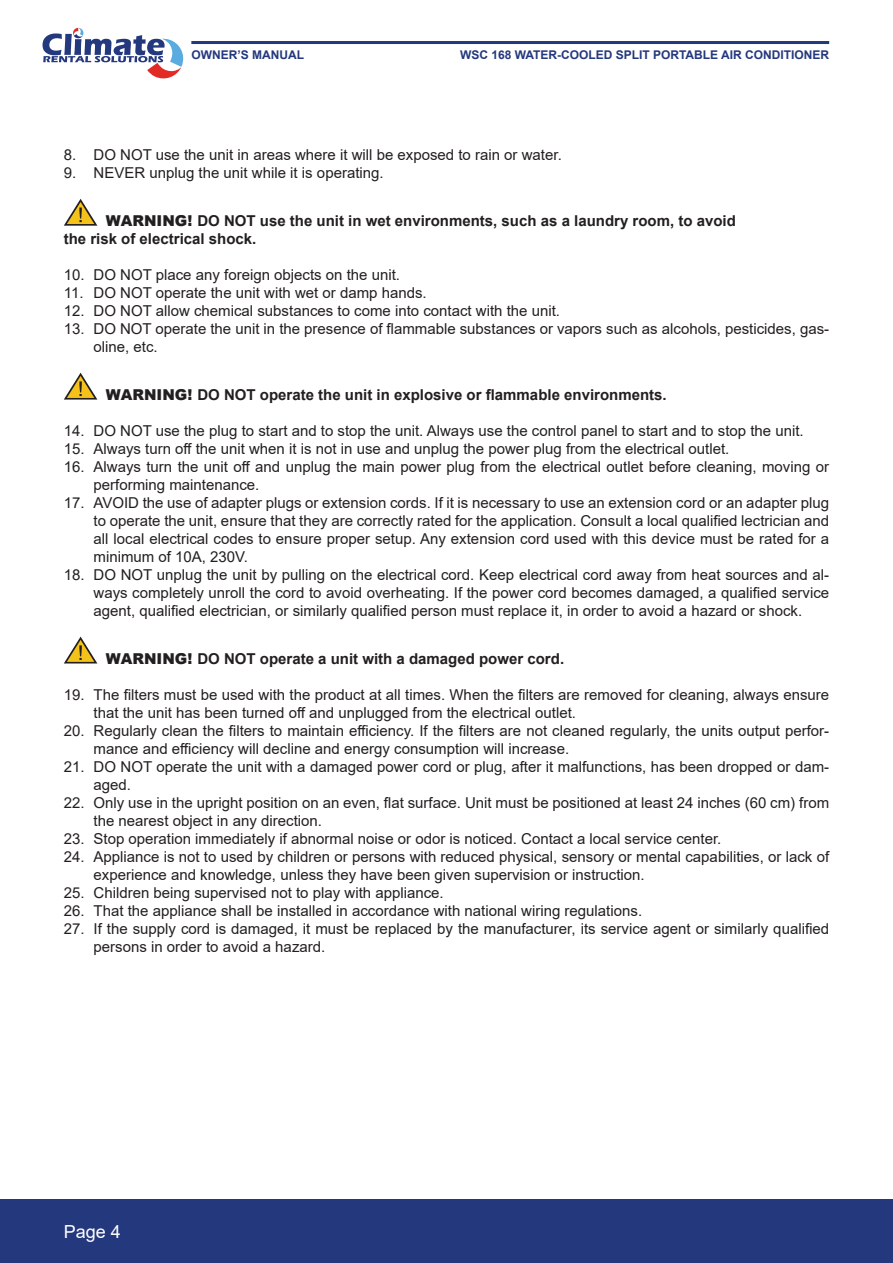
<style>
.page{position:relative;width:893px;height:1263px;background:#fff}
.page>*{position:absolute;margin:0;border:0;box-sizing:border-box;transform-origin:0 0}
.t1{font:18px "Arial";color:#fff}
.t2{font:15px/18px "Arial";color:#231f20}
.Body_Text_-_No_Spaci{font:700 15px "Arial";color:#231f20}
.t3{font:700 12px "Arial";color:#24387d}
.s1{font-weight:900}
</style>
<div class="page">
<hr style="left:892px;top:0;width:1px;height:106px;background:#24387d">
<div style="left:0;top:1199px;width:893px;height:64px;background:#24387d"></div>
<hr style="left:191px;top:41px;width:638px;height:3px;background:#24387d">
<svg style="left:43px;top:28px;width:140px;height:51px"></svg>
<svg style="left:64px;top:199px;width:33px;height:27px"></svg>
<svg style="left:64px;top:373px;width:33px;height:27px"></svg>
<svg style="left:64px;top:637px;width:33px;height:26px"></svg>
<p class="t3" style="left:191px;top:46px;width:114px">OWNER’S MANUAL</p>
<p class="t3" style="left:460px;top:46px;width:371px">WSC 168 WATER-COOLED SPLIT PORTABLE AIR CONDITIONER</p>
<p class="t2" style="left:64px;top:145px;width:500px">8. DO NOT use the unit in areas where it will be exposed to rain or water.</p>
<p class="t2" style="left:64px;top:163px;width:321px">9. NEVER unplug the unit while it is operating.</p>
<p class="Body_Text_-_No_Spaci" style="left:106px;top:210px;width:632px"><span class="s1">WARNING!</span> DO NOT use the unit in wet environments, such as a laundry room, to avoid</p>
<p class="Body_Text_-_No_Spaci" style="left:64px;top:228px;width:194px">the risk of electrical shock.</p>
<p class="t2" style="left:64px;top:265px;width:338px">10. DO NOT place any foreign objects on the unit.</p>
<p class="t2" style="left:64px;top:283px;width:364px">11. DO NOT operate the unit with wet or damp hands.</p>
<p class="t2" style="left:64px;top:301px;width:498px">12. DO NOT allow chemical substances to come into contact with the unit.</p>
<p class="t2" style="left:94px;top:319px;width:737px;text-indent:-30px">13. DO NOT operate the unit in the presence of flammable substances or vapors such as alcohols, pesticides, gas&shy;oline, etc.</p>
<p class="Body_Text_-_No_Spaci" style="left:106px;top:384px;width:562px"><span class="s1">WARNING!</span> DO NOT operate the unit in explosive or flammable environments.</p>
<p class="t2" style="left:64px;top:421px;width:741px">14. DO NOT use the plug to start and to stop the unit. Always use the control panel to start and to stop the unit.</p>
<p class="t2" style="left:64px;top:439px;width:667px">15. Always turn off the unit when it is not in use and unplug the power plug from the electrical outlet.</p>
<p class="t2" style="left:94px;top:457px;width:737px;text-indent:-30px">16. Always turn the unit off and unplug the main power plug from the electrical outlet before cleaning, moving or performing maintenance.</p>
<p class="t2" style="left:94px;top:493px;width:737px;text-align:justify;text-indent:-30px">17. AVOID the use of adapter plugs or extension cords. If it is necessary to use an extension cord or an adapter plug to operate the unit, ensure that they are correctly rated for the application. Consult a local qualified lectrician and all local electrical codes to ensure proper setup. Any extension cord used with this device must be rated for a minimum of 10A, 230V.</p>
<p class="t2" style="left:94px;top:565px;width:737px;text-align:justify;text-indent:-30px">18. DO NOT unplug the unit by pulling on the electrical cord. Keep electrical cord away from heat sources and al&shy;ways completely unroll the cord to avoid overheating. If the power cord becomes damaged, a qualified service agent, qualified electrician, or similarly qualified person must replace it, in order to avoid a hazard or shock.</p>
<p class="Body_Text_-_No_Spaci" style="left:106px;top:648px;width:460px"><span class="s1">WARNING!</span> DO NOT operate a unit with a damaged power cord.</p>
<p class="t2" style="left:94px;top:685px;width:737px;text-indent:-30px">19. The filters must be used with the product at all times. When the filters are removed for cleaning, always ensure that the unit has been turned off and unplugged from the electrical outlet.</p>
<p class="t2" style="left:94px;top:721px;width:737px;text-indent:-30px">20. Regularly clean the filters to maintain efficiency. If the filters are not cleaned regularly, the units output perfor&shy;mance and efficiency will decline and energy consumption will increase.</p>
<p class="t2" style="left:94px;top:757px;width:737px;text-indent:-30px">21. DO NOT operate the unit with a damaged power cord or plug, after it malfunctions, has been dropped or dam&shy;aged.</p>
<p class="t2" style="left:94px;top:793px;width:737px;text-indent:-30px">22. Only use in the upright position on an even, flat surface. Unit must be positioned at least 24 inches (60 cm) from the nearest object in any direction.</p>
<p class="t2" style="left:64px;top:829px;width:659px">23. Stop operation immediately if abnormal noise or odor is noticed. Contact a local service center.</p>
<p class="t2" style="left:94px;top:847px;width:737px;text-indent:-30px">24. Appliance is not to used by children or persons with reduced physical, sensory or mental capabilities, or lack of experience and knowledge, unless they have been given supervision or instruction.</p>
<p class="t2" style="left:64px;top:883px;width:381px">25. Children being supervised not to play with appliance.</p>
<p class="t2" style="left:64px;top:901px;width:580px">26. That the appliance shall be installed in accordance with national wiring regulations.</p>
<p class="t2" style="left:94px;top:919px;width:737px;text-indent:-30px">27. If the supply cord is damaged, it must be replaced by the manufacturer, its service agent or similarly qualified persons in order to avoid a hazard.</p>
<p class="t1" style="left:64px;top:1219px;width:59px">Page 4</p>
</div>
